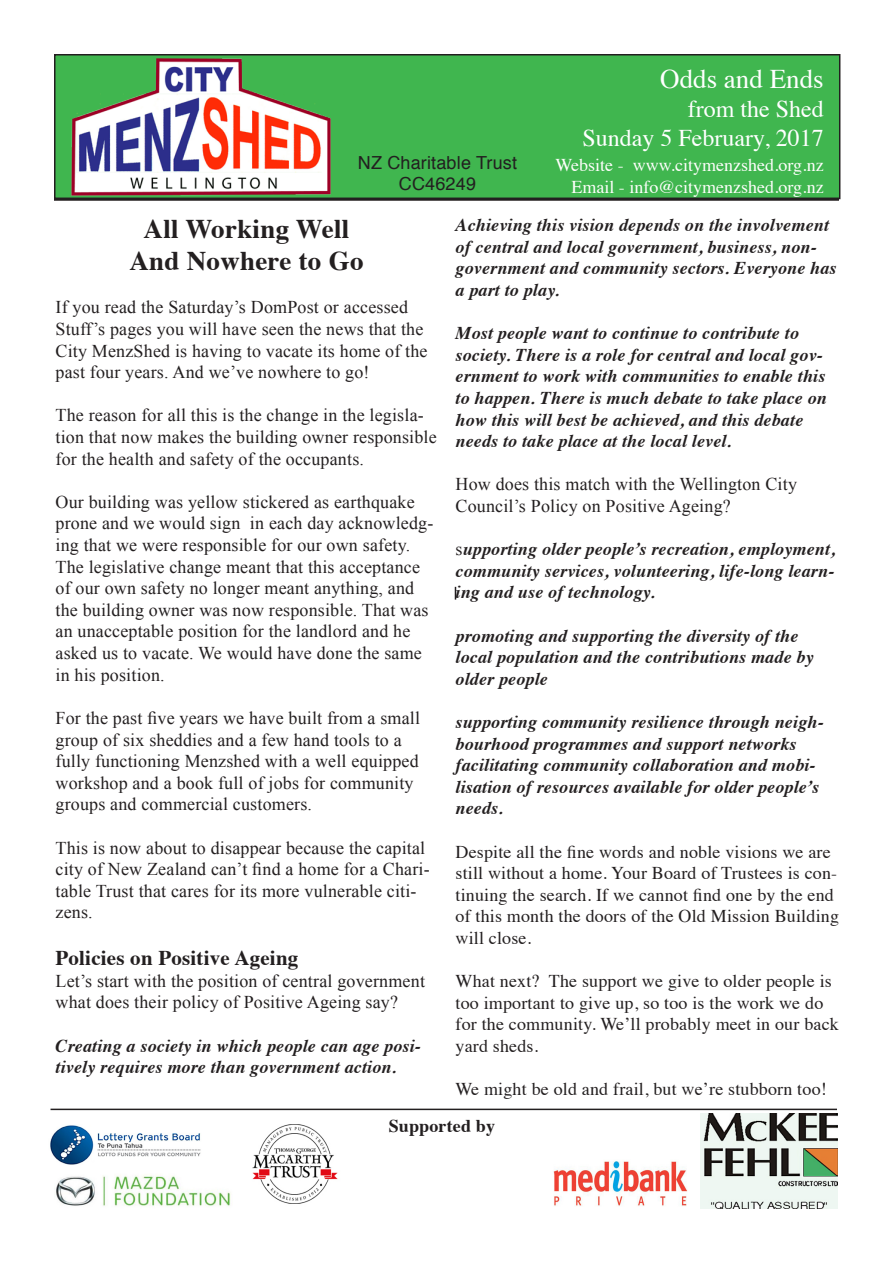
<style>
.page{position:relative;width:893px;height:1263px;background:#fff}
.page>*{position:absolute;margin:0;border:0;box-sizing:border-box;transform-origin:0 0}
.t1{font:700 27px "Times";letter-spacing:.01em;color:#231f20}
.t2{font:27px "Times";color:#fff}
.t3{font:24px "Times";color:#fff}
.t4{font:700 21px "Times";letter-spacing:.01em;color:#231f20}
.t5{font:18px/21.6px "Times New Roman";letter-spacing:.01em;color:#231f20}
.t6{font:italic 700 18px/21.6px "Times";letter-spacing:.01em;color:#231f20}
.t7{font:18px/21.6px "Times";letter-spacing:.01em;color:#231f20}
.t8{font:18px "Times";color:#fffefc}
.t9{font:18px "Helvetica";letter-spacing:.01em;color:#231f20}
.t10{font:700 18px "Times";letter-spacing:.01em;color:#231f20}
.s1{font-family:"Times New Roman";font-weight:400;font-style:normal}
</style>
<div class="page">
<div style="left:55px;top:55px;width:785px;height:143px;background:#40b64f"></div>
<div style="left:54px;top:54px;width:786px;height:145px;border:2px solid #231f20"></div>
<hr style="left:54px;top:198px;width:785px;height:3px;background:#231f20">
<img style="left:70px;top:56px;width:262px;height:140px">
<img style="left:553px;top:1161px;width:135px;height:45px">
<img style="left:56px;top:1175px;width:175px;height:31px">
<img style="left:50px;top:1125px;width:151px;height:39px">
<hr style="left:51px;top:1108px;width:786px;height:2px;background:#231f20">
<img style="left:701px;top:1113px;width:136px;height:95px">
<svg style="left:455px;top:587px;width:1px;height:13px"></svg>
<img style="left:252px;top:1124px;width:86px;height:80px">
<p class="t9" style="left:358px;top:149px;width:161px">NZ Charitable Trust</p>
<p class="t9" style="left:399px;top:170px;width:79px">CC46249</p>
<p class="t2" style="left:660px;top:54px;width:165px">Odds and Ends</p>
<p class="t3" style="left:688px;top:87px;width:137px">from the Shed</p>
<p class="t3" style="left:583px;top:115px;width:243px">Sunday 5 February, 2017</p>
<p class="t8" style="left:556px;top:148px;width:269px">Website - www.citymenzshed.org.nz</p>
<p class="t8" style="left:571px;top:170px;width:254px">Email - info@citymenzshed.org.nz</p>
<p class="t1" style="left:144px;top:203px;width:207px">All Working Well</p>
<p class="t1" style="left:129px;top:235px;width:236px">And Nowhere to Go</p>
<p class="t5" style="left:56px;top:296px;width:374px">If you read the Saturday’s DomPost or accessed Stuff’s pages you will have seen the news that the City MenzShed is having to vacate its home of the past four years. And we’ve nowhere to go!</p>
<p class="t5" style="left:56px;top:404px;width:383px">The reason for all this is the change in the legisla&shy;tion that now makes the building owner responsible for the health and safety of the occupants.</p>
<p class="t5" style="left:56px;top:491px;width:379px">Our building was yellow stickered as earthquake prone and we would sign in each day acknowledg&shy;ing that we were responsible for our own safety.<br>The legislative change meant that this acceptance of our own safety no longer meant anything, and the building owner was now responsible. That was an unacceptable position for the landlord and he asked us to vacate. We would have done the same in his position.</p>
<p class="t5" style="left:56px;top:707px;width:366px">For the past five years we have built from a small group of six sheddies and a few hand tools to a fully functioning Menzshed with a well equipped workshop and a book full of jobs for community groups and commercial customers.</p>
<p class="t5" style="left:56px;top:836px;width:376px">This is now about to disappear because the capital city of New Zealand can’t find a home for a Chari&shy;table Trust that cares for its more vulnerable citi&shy;zens.</p>
<p class="t4" style="left:56px;top:938px;width:244px">Policies on Positive Ageing</p>
<p class="t5" style="left:56px;top:970px;width:371px">Let’s start with the position of central government what does their policy of Positive Ageing say?</p>
<p class="t6" style="left:56px;top:1033px;width:367px">Creating a society in which people can age posi&shy;tively requires more than government action.</p>
<p class="t6" style="left:455px;top:213px;width:383px">Achieving this vision depends on the involvement of central and local government, business, non&shy;government and community sectors. Everyone has a part to play.</p>
<p class="t6" style="left:455px;top:321px;width:373px">Most people want to continue to contribute to society. There is a role for central and local gov&shy;ernment to work with communities to enable this to happen. There is much debate to take place on how this will best be achieved, and this debate needs to take place at the local level.</p>
<p class="t5" style="left:455px;top:473px;width:343px">How does this match with the Wellington City<br>Council’s Policy on Positive Ageing?</p>
<p class="t6" style="left:455px;top:537px;width:381px;text-align:justify"><span class="s1">s</span>upporting older people’s recreation, employment, community services, volunteering, life-long learn&shy;ing and use of technology.</p>
<p class="t6" style="left:455px;top:623px;width:360px">promoting and supporting the diversity of the local population and the contributions made by older people</p>
<p class="t6" style="left:455px;top:709px;width:370px">supporting community resilience through neigh&shy;bourhood programmes and support networks</p>
<p class="t6" style="left:455px;top:753px;width:365px">facilitating community collaboration and mobi&shy;lisation of resources available for older people’s needs.</p>
<p class="t7" style="left:455px;top:839px;width:385px">Despite all the fine words and noble visions we are still without a home. Your Board of Trustees is con&shy;tinuing the search. If we cannot find one by the end of this month the doors of the Old Mission Building will close.</p>
<p class="t7" style="left:455px;top:969px;width:385px">What next? The support we give to older people is too important to give up, so too is the work we do for the community. We’ll probably meet in our back yard sheds.</p>
<p class="t7" style="left:455px;top:1077px;width:373px">We might be old and frail, but we’re stubborn too!</p>
<p class="t10" style="left:389px;top:1108px;width:108px">Supported by</p>
</div>
